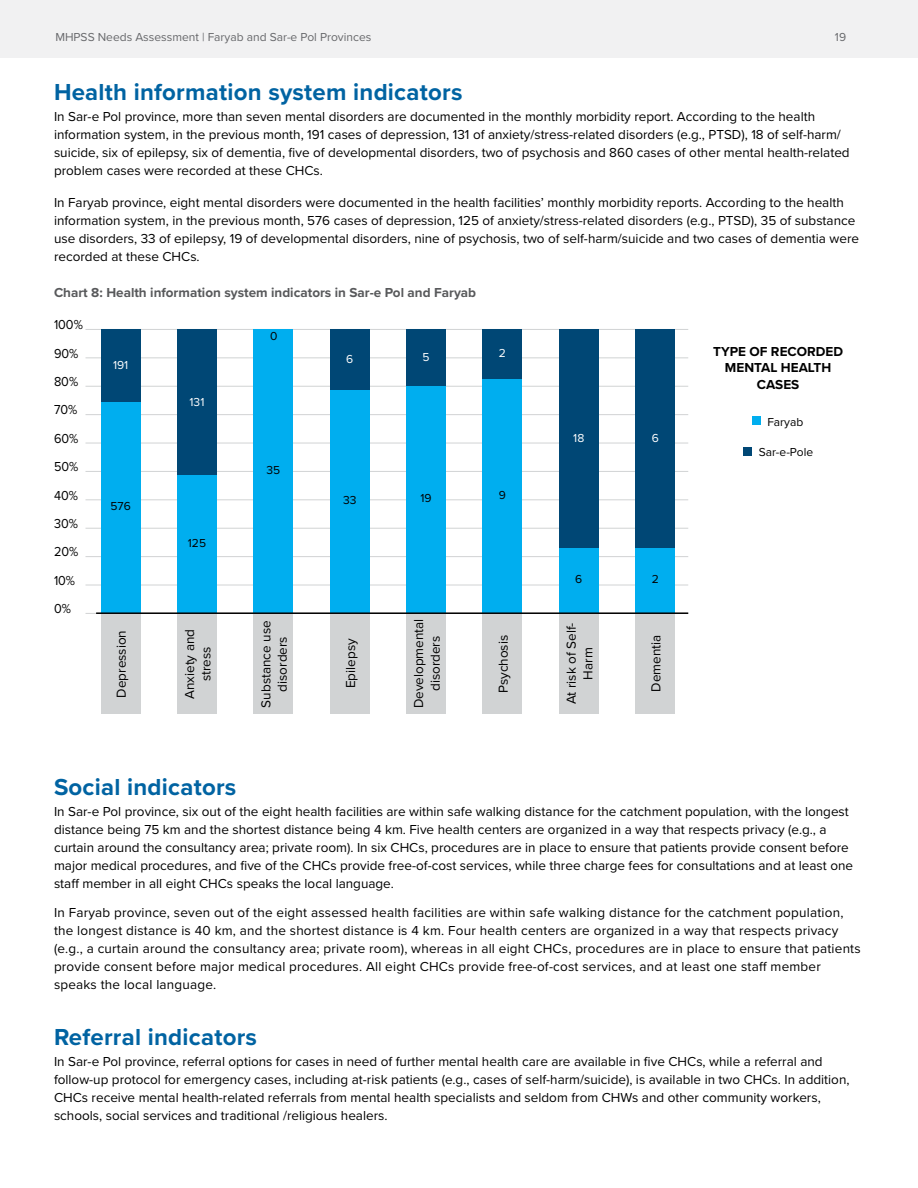
<style>
.page{position:relative;width:918px;height:1188px;background:#fff}
.page>*{position:absolute;margin:0;border:0;box-sizing:border-box;transform-origin:0 0}
.t1{font:700 24px "Proxima Nova";letter-spacing:.01em;color:#0063a2}
.t2{font:13.5px/18px "Proxima Nova";color:#000}
.t3{font:700 13.5px "Proxima Nova";color:#58595b}
.t4{font:13.5px/28.3px "Proxima Nova";color:#000;scale:.93 1}
.t5{font:700 13.5px/16.5px "Proxima Nova";color:#000;text-align:center}
.t6{font:12px "Proxima Nova";color:#67686b}
.t7{font:12px "Proxima Nova";color:#000}
.t8{font:12px "Proxima Nova";color:#fff}
</style>
<div class="page">
<div style="left:0;top:0;width:918px;height:58px;background:#f1f1f2"></div>
<hr style="left:86px;top:329px;width:602px;height:1px;background:#d1d3d4">
<hr style="left:86px;top:358px;width:602px;height:1px;background:#d1d3d4">
<hr style="left:86px;top:386px;width:602px;height:1px;background:#d1d3d4">
<hr style="left:86px;top:414px;width:602px;height:1px;background:#d1d3d4">
<hr style="left:86px;top:443px;width:602px;height:1px;background:#d1d3d4">
<hr style="left:86px;top:471px;width:602px;height:1px;background:#d1d3d4">
<hr style="left:86px;top:500px;width:602px;height:1px;background:#d1d3d4">
<hr style="left:86px;top:528px;width:602px;height:1px;background:#d1d3d4">
<hr style="left:86px;top:556px;width:602px;height:1px;background:#d1d3d4">
<hr style="left:86px;top:585px;width:602px;height:1px;background:#d1d3d4">
<hr style="left:86px;top:613px;width:602px;height:1px;background:#d1d3d4">
<div style="left:254px;top:615px;width:39px;height:99px;background:#d1d3d4"></div>
<div style="left:254px;top:329px;width:39px;height:283px;background:#00aeef"></div>
<div style="left:101px;top:614px;width:39px;height:100px;background:#d1d3d4"></div>
<div style="left:101px;top:402px;width:39px;height:210px;background:#00aeef"></div>
<div style="left:101px;top:329px;width:39px;height:73px;background:#004775"></div>
<div style="left:330px;top:613px;width:40px;height:101px;background:#d1d3d4"></div>
<div style="left:330px;top:390px;width:40px;height:222px;background:#00aeef"></div>
<div style="left:330px;top:329px;width:40px;height:61px;background:#004775"></div>
<div style="left:406px;top:613px;width:40px;height:101px;background:#d1d3d4"></div>
<div style="left:406px;top:386px;width:40px;height:226px;background:#00aeef"></div>
<div style="left:406px;top:329px;width:40px;height:57px;background:#004775"></div>
<div style="left:483px;top:615px;width:39px;height:99px;background:#d1d3d4"></div>
<div style="left:483px;top:379px;width:39px;height:233px;background:#00aeef"></div>
<div style="left:483px;top:329px;width:39px;height:50px;background:#004775"></div>
<div style="left:559px;top:613px;width:40px;height:101px;background:#d1d3d4"></div>
<div style="left:559px;top:548px;width:40px;height:64px;background:#00aeef"></div>
<div style="left:559px;top:329px;width:40px;height:219px;background:#004775"></div>
<div style="left:635px;top:612px;width:40px;height:102px;background:#d1d3d4"></div>
<div style="left:635px;top:548px;width:40px;height:64px;background:#00aeef"></div>
<div style="left:635px;top:329px;width:40px;height:219px;background:#004775"></div>
<div style="left:177px;top:615px;width:40px;height:99px;background:#d1d3d4"></div>
<div style="left:177px;top:475px;width:40px;height:137px;background:#00aeef"></div>
<div style="left:177px;top:329px;width:40px;height:146px;background:#004775"></div>
<hr style="left:96px;top:612px;width:592px;height:2px;background:#000">
<div style="left:752px;top:417px;width:8px;height:8px;background:#00aeef"></div>
<div style="left:743px;top:447px;width:9px;height:8px;background:#004775"></div>
<p class="t6" style="left:55px;top:28px;width:317px">MHPSS Needs Assessment | Faryab and Sar-e Pol Provinces</p>
<p class="t6" style="left:835px;top:28px;width:13px">19</p>
<h1 class="t1" style="left:54px;top:74px;width:410px">Health information system indicators</h1>
<p class="t2" style="left:54px;top:107px;width:797px">In Sar-e Pol province, more than seven mental disorders are documented in the monthly morbidity report. According to the health information system, in the previous month, 191 cases of depression, 131 of anxiety/stress-related disorders (e.g., PTSD), 18 of self-harm/ suicide, six of epilepsy, six of dementia, five of developmental disorders, two of psychosis and 860 cases of other mental health-related problem cases were recorded at these CHCs.</p>
<p class="t2" style="left:54px;top:193px;width:807px">In Faryab province, eight mental disorders were documented in the health facilities’ monthly morbidity reports. According to the health information system, in the previous month, 576 cases of depression, 125 of anxiety/stress-related disorders (e.g., PTSD), 35 of substance use disorders, 33 of epilepsy, 19 of developmental disorders, nine of psychosis, two of self-harm/suicide and two cases of dementia were recorded at these CHCs.</p>
<p class="t3" style="left:54px;top:283px;width:424px">Chart 8: Health information system indicators in Sar-e Pol and Faryab</p>
<p class="t4" style="left:54px;top:310px;width:33px">100%<br>90%<br>80%<br>70%<br>60%<br>50%<br>40%<br>30%<br>20%<br>10%<br>0%</p>
<p class="t8" style="left:113px;top:356px;width:17px">191</p>
<p class="t7" style="left:110px;top:497px;width:22px">576</p>
<p class="t2" style="left:112px;top:698px;width:69px;rotate:-90deg">Depression</p>
<p class="t8" style="left:190px;top:393px;width:16px">131</p>
<p class="t7" style="left:188px;top:534px;width:20px">125</p>
<p class="t2" style="left:181px;top:699px;width:71px;line-height:16.5px;text-align:center;rotate:-90deg">Anxiety and stress</p>
<p class="t7" style="left:270px;top:327px;width:9px">0</p>
<p class="t7" style="left:266px;top:461px;width:15px">35</p>
<p class="t2" style="left:257px;top:708px;width:88px;line-height:16.5px;text-align:center;rotate:-90deg">Substance use disorders</p>
<p class="t8" style="left:346px;top:350px;width:9px">6</p>
<p class="t7" style="left:343px;top:491px;width:15px">33</p>
<p class="t2" style="left:341px;top:688px;width:51px;rotate:-90deg">Epilepsy</p>
<p class="t8" style="left:423px;top:348px;width:9px">5</p>
<p class="t7" style="left:421px;top:489px;width:13px">19</p>
<p class="t2" style="left:410px;top:708px;width:91px;line-height:16.5px;text-align:center;rotate:-90deg">Developmental disorders</p>
<p class="t8" style="left:499px;top:345px;width:9px">2</p>
<p class="t7" style="left:499px;top:486px;width:9px">9</p>
<p class="t2" style="left:494px;top:693px;width:60px;rotate:-90deg">Psychosis</p>
<p class="t8" style="left:573px;top:429px;width:13px">18</p>
<p class="t7" style="left:575px;top:570px;width:9px">6</p>
<p class="t2" style="left:563px;top:704px;width:83px;line-height:16.5px;text-align:center;rotate:-90deg">At risk of Self-<br>Harm</p>
<p class="t8" style="left:652px;top:429px;width:9px">6</p>
<p class="t7" style="left:652px;top:570px;width:9px">2</p>
<p class="t2" style="left:646px;top:692px;width:59px;rotate:-90deg">Dementia</p>
<p class="t5" style="left:713px;top:343px;width:131px">TYPE OF RECORDED<br>MENTAL HEALTH<br>CASES</p>
<p class="t7" style="left:767px;top:413px;width:37px">Faryab</p>
<p class="t7" style="left:759px;top:443px;width:56px">Sar-e-Pole</p>
<h1 class="t1" style="left:54px;top:769px;width:184px">Social indicators</h1>
<p class="t2" style="left:54px;top:802px;width:801px">In Sar-e Pol province, six out of the eight health facilities are within safe walking distance for the catchment population, with the longest distance being 75 km and the shortest distance being 4 km. Five health centers are organized in a way that respects privacy (e.g., a curtain around the consultancy area; private room). In six CHCs, procedures are in place to ensure that patients provide consent before major medical procedures, and five of the CHCs provide free-of-cost services, while three charge fees for consultations and at least one staff member in all eight CHCs speaks the local language.</p>
<p class="t2" style="left:54px;top:903px;width:808px">In Faryab province, seven out of the eight assessed health facilities are within safe walking distance for the catchment population, the longest distance is 40 km, and the shortest distance is 4 km. Four health centers are organized in a way that respects privacy (e.g., a curtain around the consultancy area; private room), whereas in all eight CHCs, procedures are in place to ensure that patients provide consent before major medical procedures. All eight CHCs provide free-of-cost services, and at least one staff member speaks the local language.</p>
<h1 class="t1" style="left:54px;top:1019px;width:205px">Referral indicators</h1>
<p class="t2" style="left:54px;top:1052px;width:797px">In Sar-e Pol province, referral options for cases in need of further mental health care are available in five CHCs, while a referral and follow-up protocol for emergency cases, including at-risk patients (e.g., cases of self-harm/suicide), is available in two CHCs. In addition, CHCs receive mental health-related referrals from mental health specialists and seldom from CHWs and other community workers, schools, social services and traditional /religious healers.</p>
</div>
